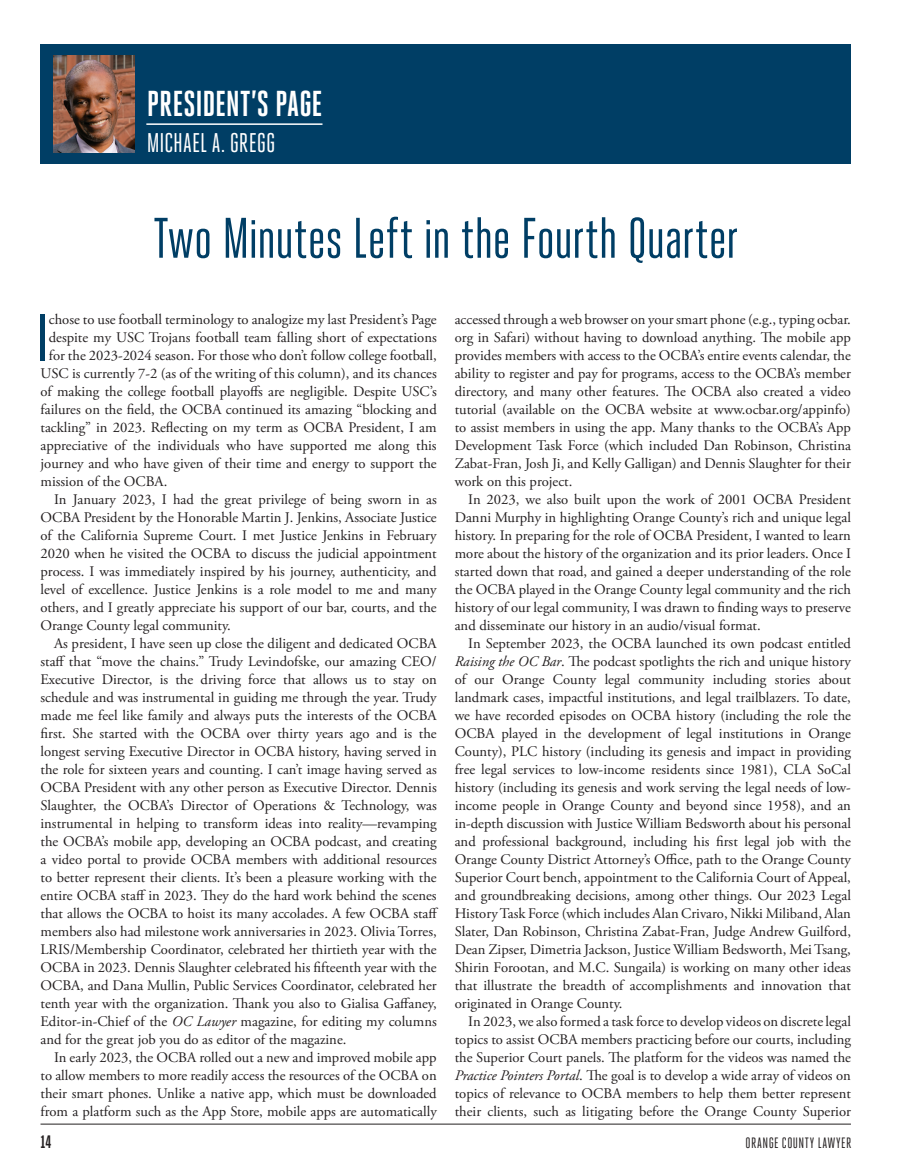
<style>
.page{position:relative;width:905px;height:1175px;background:#fff}
.page>*{position:absolute;margin:0;border:0;box-sizing:border-box;transform-origin:0 0}
.t1{font:66px "Heroic Condensed";color:#003e65}
.t2{font:57px "Heroic Condensed";letter-spacing:-.01em;color:#003e65}
.t3{font:700 36px "Heroic Condensed";letter-spacing:-.005em;color:#fff}
.t4{font:27px "Heroic Condensed";color:#fff}
.t5{font:700 18px "Heroic Condensed";color:#231f20}
.t6{font:15px "Heroic Condensed";letter-spacing:.035em;color:#231f20}
.t7{font:14.7px/18px "Adobe Garamond Pro";color:#231f20;text-align:justify}
.s1{font-style:italic}
</style>
<div class="page">
<div style="left:40px;top:44px;width:810px;height:120px;background:#003e65"></div>
<hr style="left:40px;top:1123px;width:810px;height:1px;background:#231f20">
<hr style="left:146px;top:123px;width:176px;height:2px;background:#fff">
<img style="left:53px;top:55px;width:81px;height:98px">
<p class="t3" style="left:147px;top:83px;width:177px">PRESIDENT’S PAGE</p>
<p class="t4" style="left:147px;top:128px;width:130px">MICHAEL A. GREGG</p>
<p class="t2" style="left:153px;top:207px;width:586px">Two Minutes Left in the Fourth Quarter</p>
<p class="t1" style="left:36px;top:302px;width:14px">I</p>
<p class="t7" style="left:49px;top:311px;width:389px">chose to use football terminology to analogize my last President’s Page</p>
<p class="t7" style="left:49px;top:329px;width:389px">despite my USC Trojans football team falling short of expectations</p>
<p class="t7" style="left:49px;top:347px;width:389px">for the 2023-2024 season. For those who don’t follow college football,</p>
<p class="t7" style="left:40px;top:365px;width:398px">USC is currently 7-2 (as of the writing of this column), and its chances</p>
<p class="t7" style="left:40px;top:383px;width:398px">of making the college football playoffs are negligible. Despite USC’s</p>
<p class="t7" style="left:40px;top:401px;width:398px">failures on the field, the OCBA continued its amazing “blocking and</p>
<p class="t7" style="left:40px;top:419px;width:397px">tackling” in 2023. Reflecting on my term as OCBA President, I am</p>
<p class="t7" style="left:40px;top:437px;width:397px">appreciative of the individuals who have supported me along this</p>
<p class="t7" style="left:40px;top:455px;width:397px">journey and who have given of their time and energy to support the</p>
<p class="t7" style="left:40px;top:473px;width:128px">mission of the OCBA.</p>
<p class="t7" style="left:40px;top:491px;width:398px;text-indent:14px">In January 2023, I had the great privilege of being sworn in as OCBA President by the Honorable Martin J. Jenkins, Associate Justice of the California Supreme Court. I met Justice Jenkins in February 2020 when he visited the OCBA to discuss the judicial appointment process. I was immediately inspired by his journey, authenticity, and level of excellence. Justice Jenkins is a role model to me and many others, and I greatly appreciate his support of our bar, courts, and the Orange County legal community.</p>
<p class="t7" style="left:40px;top:635px;width:399px;text-indent:14px">As president, I have seen up close the diligent and dedicated OCBA staff that “move the chains.” Trudy Levindofske, our amazing CEO/ Executive Director, is the driving force that allows us to stay on schedule and was instrumental in guiding me through the year. Trudy made me feel like family and always puts the interests of the OCBA first. She started with the OCBA over thirty years ago and is the longest serving Executive Director in OCBA history, having served in the role for sixteen years and counting. I can’t image having served as OCBA President with any other person as Executive Director. Dennis Slaughter, the OCBA’s Director of Operations &amp; Technology, was instrumental in helping to transform ideas into reality—revamping the OCBA’s mobile app, developing an OCBA podcast, and creating a video portal to provide OCBA members with additional resources to better represent their clients. It’s been a pleasure working with the entire OCBA staff in 2023. They do the hard work behind the scenes that allows the OCBA to hoist its many accolades. A few OCBA staff members also had milestone work anniversaries in 2023. Olivia Torres, LRIS/Membership Coordinator, celebrated her thirtieth year with the OCBA in 2023. Dennis Slaughter celebrated his fifteenth year with the OCBA, and Dana Mullin, Public Services Coordinator, celebrated her tenth year with the organization. Thank you also to Gialisa Gaffaney, Editor-in-Chief of the <span class="s1">OC Lawyer</span> magazine, for editing my columns and for the great job you do as editor of the magazine.</p>
<p class="t7" style="left:40px;top:1049px;width:398px;text-indent:14px">In early 2023, the OCBA rolled out a new and improved mobile app to allow members to more readily access the resources of the OCBA on their smart phones. Unlike a native app, which must be downloaded from a platform such as the App Store, mobile apps are automatically</p>
<p class="t7" style="left:454px;top:311px;width:398px">accessed through a web browser on your smart phone (e.g., typing ocbar. org in Safari) without having to download anything. The mobile app provides members with access to the OCBA’s entire events calendar, the ability to register and pay for programs, access to the OCBA’s member directory, and many other features. The OCBA also created a video tutorial (available on the OCBA website at www.ocbar.org/appinfo) to assist members in using the app. Many thanks to the OCBA’s App Development Task Force (which included Dan Robinson, Christina Zabat-Fran, Josh Ji, and Kelly Galligan) and Dennis Slaughter for their work on this project.</p>
<p class="t7" style="left:454px;top:491px;width:398px;text-indent:14px">In 2023, we also built upon the work of 2001 OCBA President Danni Murphy in highlighting Orange County’s rich and unique legal history. In preparing for the role of OCBA President, I wanted to learn more about the history of the organization and its prior leaders. Once I started down that road, and gained a deeper understanding of the role the OCBA played in the Orange County legal community and the rich history of our legal community, I was drawn to finding ways to preserve and disseminate our history in an audio/visual format.</p>
<p class="t7" style="left:454px;top:635px;width:398px;text-indent:14px">In September 2023, the OCBA launched its own podcast entitled <span class="s1">Raising the OC Bar</span>. The podcast spotlights the rich and unique history of our Orange County legal community including stories about landmark cases, impactful institutions, and legal trailblazers. To date, we have recorded episodes on OCBA history (including the role the OCBA played in the development of legal institutions in Orange County), PLC history (including its genesis and impact in providing free legal services to low-income residents since 1981), CLA SoCal history (including its genesis and work serving the legal needs of low&shy;income people in Orange County and beyond since 1958), and an in-depth discussion with Justice William Bedsworth about his personal and professional background, including his first legal job with the Orange County District Attorney’s Office, path to the Orange County Superior Court bench, appointment to the California Court of Appeal, and groundbreaking decisions, among other things. Our 2023 Legal History Task Force (which includes Alan Crivaro, Nikki Miliband, Alan Slater, Dan Robinson, Christina Zabat-Fran, Judge Andrew Guilford, Dean Zipser, Dimetria Jackson, Justice William Bedsworth, Mei Tsang, Shirin Forootan, and M.C. Sungaila) is working on many other ideas that illustrate the breadth of accomplishments and innovation that originated in Orange County.</p>
<p class="t7" style="left:454px;top:1013px;width:398px;text-indent:14px">In 2023, we also formed a task force to develop videos on discrete legal topics to assist OCBA members practicing before our courts, including the Superior Court panels. The platform for the videos was named the <span class="s1">Practice Pointers Portal</span>. The goal is to develop a wide array of videos on topics of relevance to OCBA members to help them better represent their clients, such as litigating before the Orange County Superior</p>
<p class="t5" style="left:40px;top:1131px;width:13px">14</p>
<p class="t6" style="left:745px;top:1134px;width:107px">ORANGE COUNTY LAWYER</p>
</div>
